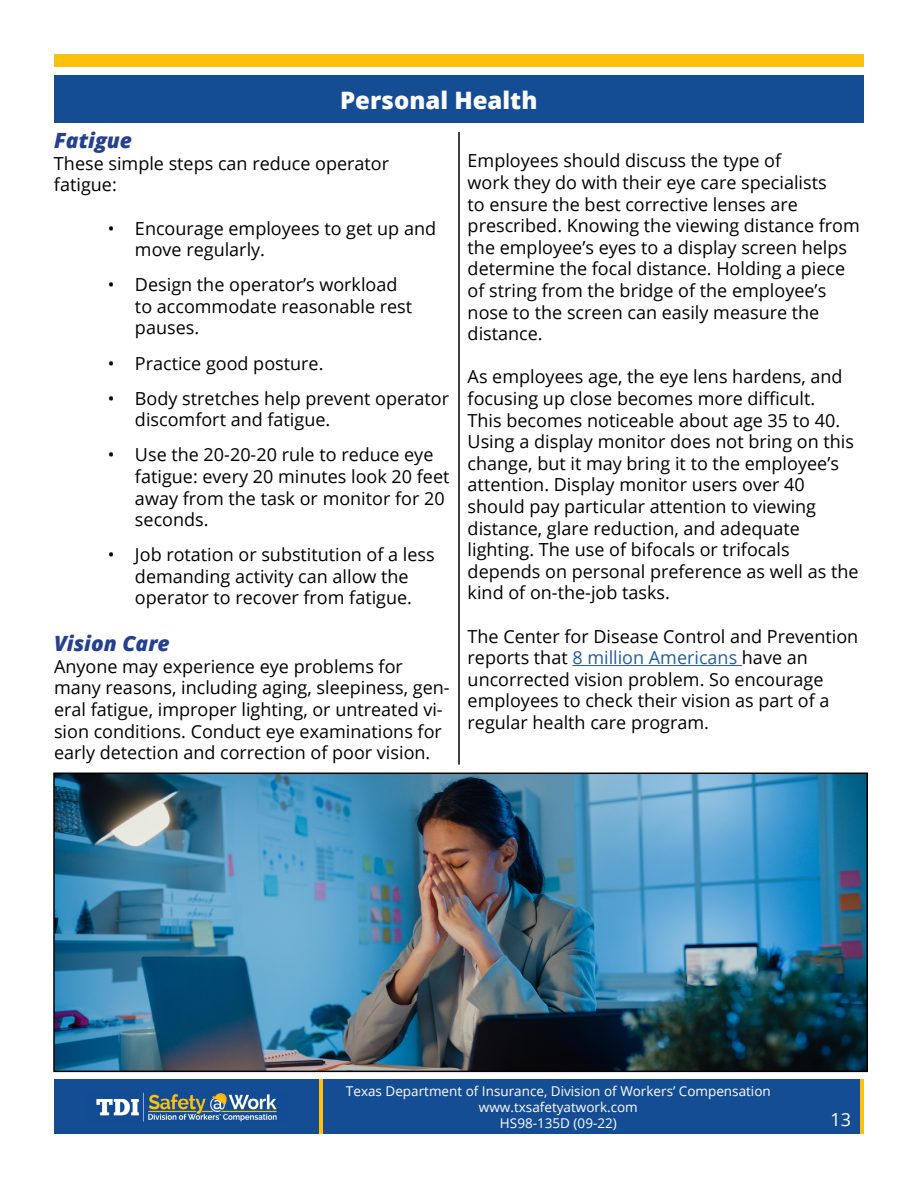
<style>
.page{position:relative;width:918px;height:1188px;background:#fff}
.page>*{position:absolute;margin:0;border:0;box-sizing:border-box;transform-origin:0 0}
.t1{font:800 24px "Open Sans";color:#fff}
.t2{font:italic 800 21px "Open Sans";color:#25408f}
.t3{font:18px/21.6px "Open Sans";color:#000}
.t4{font:18px "Open Sans";color:#fff}
.t5{font:13.5px/16.2px "Open Sans";color:#fff;text-align:center}
.s1{color:#215e9e}
</style>
<div class="page">
<div style="left:54px;top:76px;width:810px;height:47px;background:#154d94"></div>
<img style="left:56px;top:776px;width:809px;height:293px">
<div style="left:53px;top:773px;width:815px;height:299px;border:2px solid #000"></div>
<div style="left:54px;top:1080px;width:810px;height:54px;background:#154d94"></div>
<img style="left:96px;top:1092px;width:181px;height:30px">
<hr style="left:860px;top:1080px;width:4px;height:54px;background:#fec00f">
<hr style="left:319px;top:1080px;width:4px;height:54px;background:#fec00f">
<hr style="left:458px;top:132px;width:2px;height:633px;background:#000">
<div style="left:54px;top:54px;width:810px;height:13px;background:#fec00f"></div>
<hr style="left:572px;top:665px;width:170px;height:1px;background:#215e9e">
<h1 class="t1" style="left:340px;top:82px;width:199px">Personal Health</h1>
<p class="t2" style="left:54px;top:124px;width:80px">Fatigue</p>
<p class="t3" style="left:54px;top:152px;width:337px">These simple steps can reduce operator fatigue:</p>
<p class="t3" style="left:135px;top:217px;width:303px;text-indent:-27px">• Encourage employees to get up and move regularly.</p>
<p class="t3" style="left:135px;top:273px;width:279px;text-indent:-27px">• Design the operator’s workload to accommodate reasonable rest pauses.</p>
<p class="t3" style="left:108px;top:352px;width:217px">• Practice good posture.</p>
<p class="t3" style="left:135px;top:387px;width:316px;text-indent:-27px">• Body stretches help prevent operator discomfort and fatigue.</p>
<p class="t3" style="left:135px;top:444px;width:316px;text-indent:-27px">• Use the 20-20-20 rule to reduce eye fatigue: every 20 minutes look 20 feet away from the task or monitor for 20 seconds.</p>
<p class="t3" style="left:108px;top:543px;width:328px;text-align:center">• Job rotation or substitution of a less demanding activity can allow the operator to recover from fatigue.</p>
<p class="t2" style="left:54px;top:628px;width:117px">Vision Care</p>
<p class="t3" style="left:54px;top:655px;width:397px">Anyone may experience eye problems for many reasons, including aging, sleepiness, gen&shy;eral fatigue, improper lighting, or untreated vi&shy;sion conditions. Conduct eye examinations for early detection and correction of poor vision.</p>
<p class="t3" style="left:468px;top:150px;width:394px">Employees should discuss the type of<br>work they do with their eye care specialists<br>to ensure the best corrective lenses are prescribed. Knowing the viewing distance from the employee’s eyes to a display screen helps determine the focal distance. Holding a piece of string from the bridge of the employee’s nose to the screen can easily measure the distance.</p>
<p class="t3" style="left:468px;top:366px;width:392px">As employees age, the eye lens hardens, and focusing up close becomes more difficult.<br>This becomes noticeable about age 35 to 40.<br>Using a display monitor does not bring on this change, but it may bring it to the employee’s attention. Display monitor users over 40 should pay particular attention to viewing distance, glare reduction, and adequate lighting. The use of bifocals or trifocals depends on personal preference as well as the kind of on-the-job tasks.</p>
<p class="t3" style="left:468px;top:625px;width:392px">The Center for Disease Control and Prevention reports that <span class="s1">8 million Americans</span> have an uncorrected vision problem. So encourage employees to check their vision as part of a regular health care program.</p>
<p class="t5" style="left:346px;top:1082px;width:426px">Texas Department of Insurance, Division of Workers’ Compensation www.txsafetyatwork.com<br>HS98-135D (09-22)</p>
<p class="t4" style="left:831px;top:1107px;width:22px">13</p>
</div>
